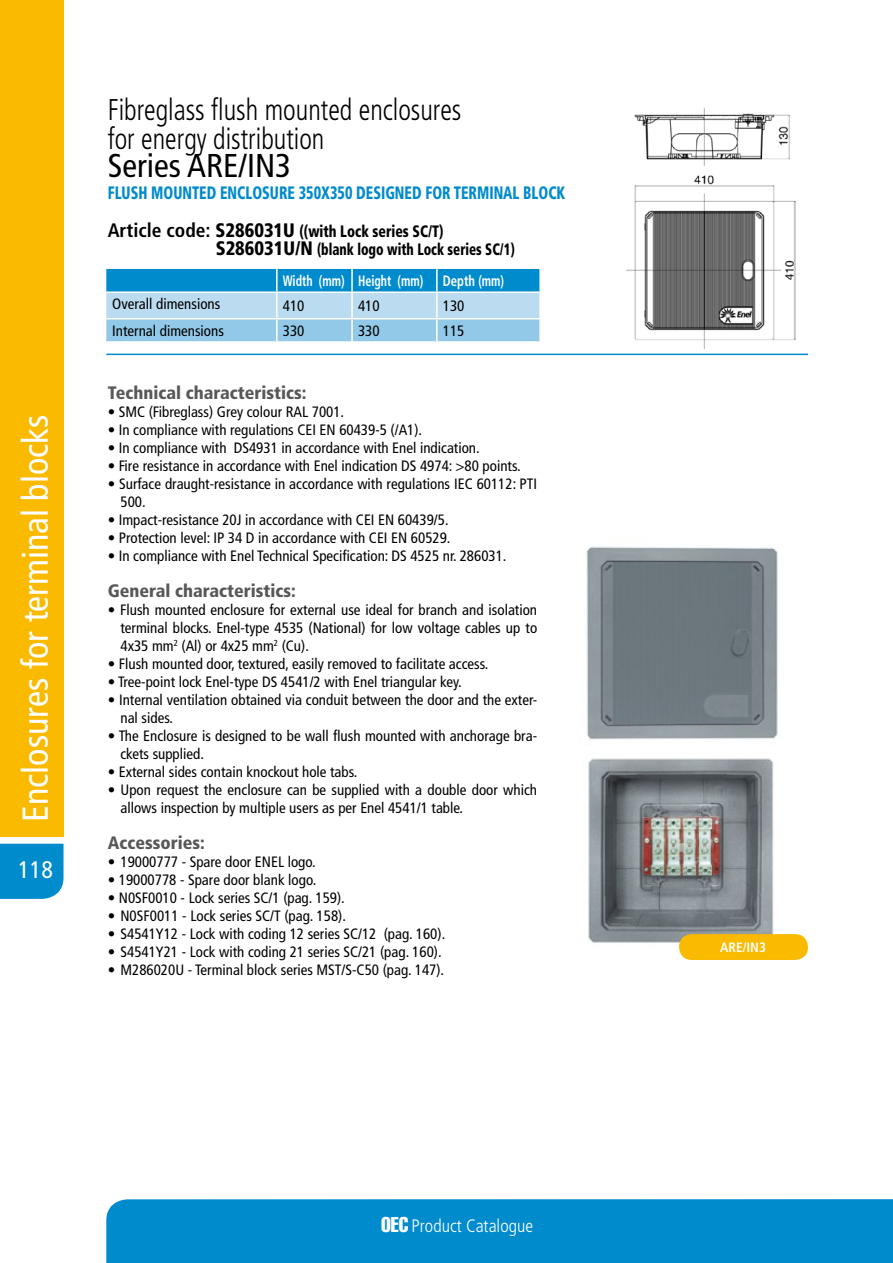
<style>
.page{position:relative;width:893px;height:1263px;background:#fff}
.page>*{position:absolute;margin:0;border:0;box-sizing:border-box;transform-origin:0 0}
.t1{font:condensed 36px "Frutiger";color:#fff}
.t2{font:condensed 33px "Frutiger";color:#000}
.t3{font:300 condensed 30px/28.5px "Frutiger";color:#000;scale:.9 1}
.t4{font:condensed 24px "Frutiger";color:#fff}
.t5{font:900 condensed 18px "Frutiger";color:#58585a}
.t6{font:900 condensed 18px "Frutiger";color:#008bcd;scale:.8 1}
.t7{font:300 condensed 18px "Frutiger";color:#fff}
.t8{font:900 condensed 16.5px/18px "Frutiger";color:#000;scale:.85 1}
.t9{font:condensed 15px/18px "Frutiger";color:#000}
.t10{font:700 condensed 15px "Frutiger";color:#fff;scale:.8 1}
.t11{font:700 condensed 15px "Frutiger";color:#fff;scale:.85 1}
.t12{font:700 condensed 13.5px "Frutiger";color:#fff}
.s1{font-weight:700;font-size:19.5px}
.s2{font-size:19.5px}
.s3{font-family:"Helvetica";font-weight:400;font-stretch:extra-condensed;font-size:21px}
</style>
<div class="page">
<div style="left:0;top:0;width:64px;height:837px;background:#faba00"></div>
<div style="left:0;top:844px;width:64px;height:55px;background:#008bcd"></div>
<div style="left:106px;top:1199px;width:787px;height:64px;background:#008bcd"></div>
<hr style="left:106px;top:354px;width:702px;height:1px;background:#008bcd">
<svg style="left:106px;top:269px;width:433px;height:72px;background:#73bce2"></svg>
<hr style="left:106px;top:291px;width:171px;height:2px;background:#fff">
<hr style="left:277px;top:291px;width:75px;height:2px;background:#fff">
<hr style="left:276px;top:293px;width:2px;height:25px;background:#fff">
<hr style="left:352px;top:291px;width:85px;height:2px;background:#fff">
<hr style="left:351px;top:293px;width:2px;height:25px;background:#fff">
<hr style="left:437px;top:291px;width:102px;height:2px;background:#fff">
<hr style="left:436px;top:293px;width:2px;height:25px;background:#fff">
<hr style="left:106px;top:318px;width:171px;height:1px;background:#fff">
<hr style="left:277px;top:318px;width:75px;height:1px;background:#fff">
<hr style="left:276px;top:319px;width:2px;height:22px;background:#fff">
<hr style="left:352px;top:318px;width:85px;height:1px;background:#fff">
<hr style="left:351px;top:319px;width:2px;height:22px;background:#fff">
<hr style="left:437px;top:318px;width:102px;height:1px;background:#fff">
<hr style="left:436px;top:319px;width:2px;height:22px;background:#fff">
<hr style="left:351px;top:269px;width:2px;height:22px;background:#fff">
<hr style="left:436px;top:269px;width:2px;height:22px;background:#fff">
<hr style="left:276px;top:269px;width:2px;height:22px;background:#fff">
<img style="left:626px;top:108px;width:169px;height:241px">
<img style="left:586px;top:546px;width:192px;height:194px">
<img style="left:588px;top:758px;width:186px;height:185px">
<div style="left:679px;top:934px;width:129px;height:26px;background:#faba00;border-radius:13px"></div>
<h1 class="t1" style="left:14px;top:822px;width:409px;rotate:-90deg">Enclosures for terminal blocks</h1>
<h3 class="t4" style="left:18px;top:856px;width:36px">118</h3>
<h3 class="t3" style="left:108px;top:96px;width:394px">Fibreglass flush mounted enclosures for energy distribution</h3>
<h2 class="t2" style="left:108px;top:147px;width:185px">Series ARE/IN3</h2>
<p class="t6" style="left:108px;top:182px;width:573px">FLUSH MOUNTED ENCLOSURE 350X350 DESIGNED FOR TERMINAL BLOCK</p>
<p class="t8" style="left:216px;top:222px;width:353px;text-indent:-108px"><span class="s1">Article code:</span> <span class="s2">S286031U</span> ((with Lock series SC/T)<br><span class="s2">S286031U/N</span> (blank logo with Lock series SC/1)</p>
<p class="t10" style="left:283px;top:272px;width:177px">Width (mm) Height (mm)</p>
<p class="t11" style="left:443px;top:272px;width:74px">Depth (mm)</p>
<p class="t9" style="left:112px;top:295px;width:110px">Overall dimensions</p>
<p class="t9" style="left:283px;top:297px;width:23px">410</p>
<p class="t9" style="left:358px;top:297px;width:23px">410</p>
<p class="t9" style="left:443px;top:297px;width:23px">130</p>
<p class="t9" style="left:112px;top:322px;width:113px">Internal dimensions</p>
<p class="t9" style="left:283px;top:322px;width:23px">330</p>
<p class="t9" style="left:358px;top:322px;width:23px">330</p>
<p class="t9" style="left:443px;top:322px;width:23px">115</p>
<p class="t5" style="left:108px;top:382px;width:200px">Technical characteristics:</p>
<p class="t9" style="left:108px;top:403px;width:238px">• SMC (Fibreglass) Grey colour RAL 7001.</p>
<p class="t9" style="left:108px;top:421px;width:316px">• In compliance with regulations CEI EN 60439-5 (/A1).</p>
<p class="t9" style="left:108px;top:439px;width:374px">• In compliance with DS4931 in accordance with Enel indication.</p>
<p class="t9" style="left:108px;top:457px;width:414px">• Fire resistance in accordance with Enel indication DS 4974: &gt;80 points.</p>
<p class="t9" style="left:120px;top:475px;width:418px;text-indent:-13px">• Surface draught-resistance in accordance with regulations IEC 60112: PTI<br>500.</p>
<p class="t9" style="left:108px;top:511px;width:342px">• Impact-resistance 20J in accordance with CEI EN 60439/5.</p>
<p class="t9" style="left:108px;top:529px;width:344px">• Protection level: IP 34 D in accordance with CEI EN 60529.</p>
<p class="t9" style="left:108px;top:547px;width:400px">• In compliance with Enel Technical Specification: DS 4525 nr. 286031.</p>
<p class="t5" style="left:108px;top:580px;width:190px">General characteristics:</p>
<p class="t9" style="left:120px;top:601px;width:418px;text-align:justify;text-indent:-13px">• Flush mounted enclosure for external use ideal for branch and isolation terminal blocks. Enel-type 4535 (National) for low voltage cables up to 4x35 mm<sup>2</sup> (Al) or 4x25 mm<sup>2</sup> (Cu).</p>
<p class="t9" style="left:108px;top:655px;width:382px">• Flush mounted door, textured, easily removed to facilitate access.</p>
<p class="t9" style="left:108px;top:673px;width:355px">• Tree-point lock Enel-type DS 4541/2 with Enel triangular key.</p>
<p class="t9" style="left:120px;top:691px;width:418px;text-indent:-13px">• Internal ventilation obtained via conduit between the door and the exter&shy;nal sides.</p>
<p class="t9" style="left:120px;top:727px;width:418px;text-indent:-13px">• The Enclosure is designed to be wall flush mounted with anchorage bra&shy;ckets supplied.</p>
<p class="t9" style="left:108px;top:763px;width:251px">• External sides contain knockout hole tabs.</p>
<p class="t9" style="left:120px;top:781px;width:418px;text-indent:-13px">• Upon request the enclosure can be supplied with a double door which allows inspection by multiple users as per Enel 4541/1 table.</p>
<p class="t5" style="left:108px;top:832px;width:99px">Accessories:</p>
<p class="t9" style="left:108px;top:853px;width:210px">• 19000777 - Spare door ENEL logo.</p>
<p class="t9" style="left:108px;top:871px;width:210px">• 19000778 - Spare door blank logo.</p>
<p class="t9" style="left:108px;top:889px;width:239px">• N0SF0010 - Lock series SC/1 (pag. 159).</p>
<p class="t9" style="left:108px;top:907px;width:240px">• N0SF0011 - Lock series SC/T (pag. 158).</p>
<p class="t9" style="left:108px;top:925px;width:339px">• S4541Y12 - Lock with coding 12 series SC/12 (pag. 160).</p>
<p class="t9" style="left:108px;top:943px;width:335px">• S4541Y21 - Lock with coding 21 series SC/21 (pag. 160).</p>
<p class="t9" style="left:108px;top:961px;width:338px">• M286020U - Terminal block series MST/S-C50 (pag. 147).</p>
<p class="t7" style="left:381px;top:1215px;width:153px"><span class="s3">OEC</span> Product Catalogue</p>
<p class="t12" style="left:720px;top:939px;width:47px">ARE/IN3</p>
</div>
